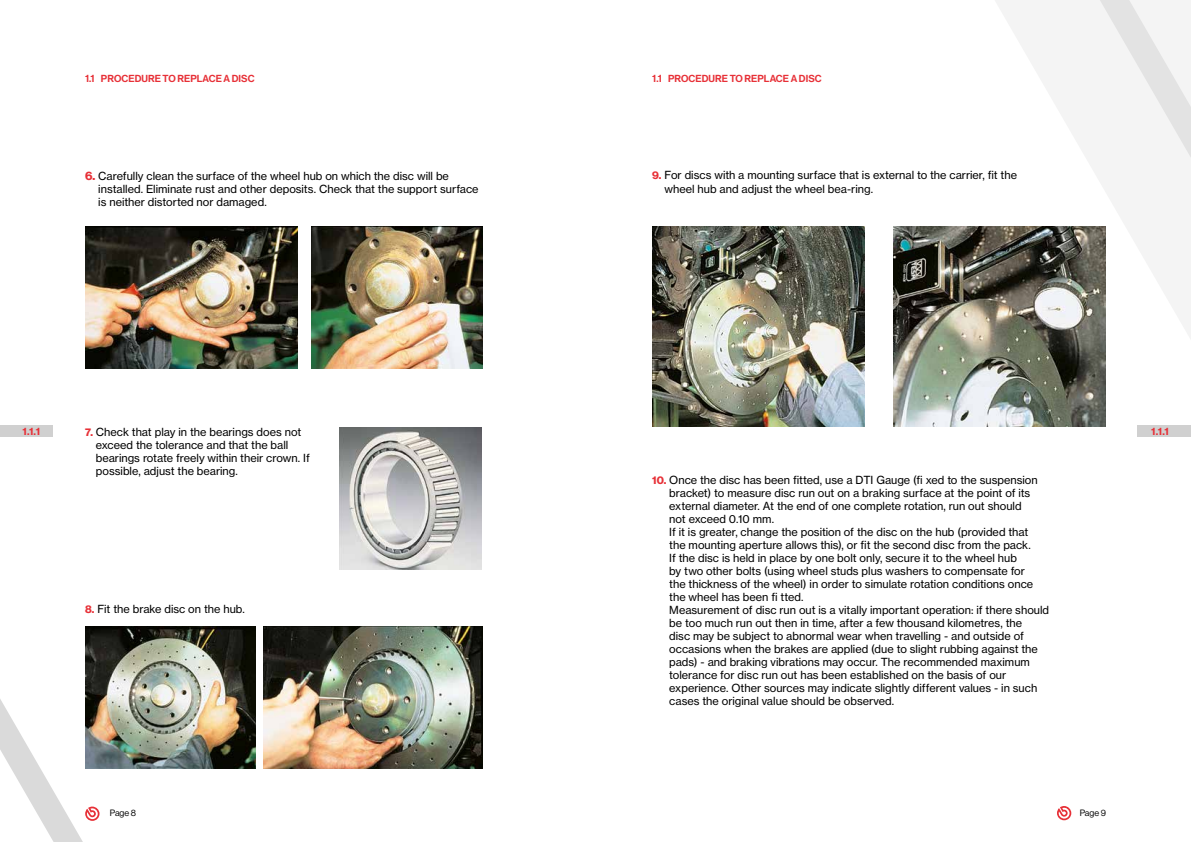
<style>
.page{position:relative;width:1191px;height:842px;background:#fff}
.page>*{position:absolute;margin:0;border:0;box-sizing:border-box;transform-origin:0 0}
.t1{font:11px/13px "BW Haas Text 55 Roman";color:#000}
.t2{font:500 10px "BW Haas Head 65";letter-spacing:.01em;color:#e73037}
.t3{font:700 10px "BW Haas Text 75";color:#e73037}
.t4{font:9px "BW Haas Head 55 Roman";color:#000}
.s1{font-family:"BW Haas Head 75";font-weight:700;font-size:12px;color:#e73037}
.s2{font-family:"BW Haas Head 75";font-weight:700;color:#e73037}
</style>
<div class="page">
<svg style="left:951px;top:0;width:98px;height:227px"></svg>
<svg style="left:1049px;top:0;width:142px;height:339px;fill:#f4f4f4"></svg>
<svg style="left:0;top:699px;width:204px;height:143px"></svg>
<svg style="left:85px;top:806px;width:14px;height:15px"></svg>
<svg style="left:1057px;top:806px;width:14px;height:14px"></svg>
<div style="left:0;top:425px;width:53px;height:12px;background:#d0d0d0"></div>
<div style="left:1137px;top:425px;width:54px;height:12px;background:#d0d0d0"></div>
<img style="left:312px;top:227px;width:170px;height:142px">
<img style="left:85px;top:227px;width:213px;height:142px">
<img style="left:340px;top:427px;width:141px;height:142px">
<img style="left:263px;top:626px;width:219px;height:142px">
<img style="left:85px;top:626px;width:170px;height:142px">
<img style="left:652px;top:227px;width:213px;height:200px">
<img style="left:893px;top:227px;width:213px;height:200px">
<p class="t2" style="left:85px;top:73px;width:171px">1.1 PROCEDURE TO REPLACE A DISC</p>
<p class="t1" style="left:98px;top:170px;width:382px;text-indent:-13px"><span class="s1">6.</span> Carefully clean the surface of the wheel hub on which the disc will be installed. Eliminate rust and other deposits. Check that the support surface is neither distorted nor damaged.</p>
<p class="t2" style="left:652px;top:73px;width:171px">1.1 PROCEDURE TO REPLACE A DISC</p>
<p class="t1" style="left:664px;top:168px;width:354px;line-height:14px;text-indent:-12px"><span class="s2">9.</span> For discs with a mounting surface that is external to the carrier, fit the wheel hub and adjust the wheel bea-ring.</p>
<p class="t1" style="left:96px;top:425px;width:215px;text-indent:-11px"><span class="s2">7.</span> Check that play in the bearings does not exceed the tolerance and that the ball bearings rotate freely within their crown. If possible, adjust the bearing.</p>
<p class="t3" style="left:22px;top:425px;width:19px">1.1.1</p>
<p class="t3" style="left:1151px;top:425px;width:19px">1.1.1</p>
<p class="t1" style="left:669px;top:473px;width:381px;text-indent:-17px"><span class="s2">10.</span> Once the disc has been fitted, use a DTI Gauge (fi xed to the suspension bracket) to measure disc run out on a braking surface at the point of its external diameter. At the end of one complete rotation, run out should<br>not exceed 0.10 mm.<br>If it is greater, change the position of the disc on the hub (provided that<br>the mounting aperture allows this), or fit the second disc from the pack.<br>If the disc is held in place by one bolt only, secure it to the wheel hub<br>by two other bolts (using wheel studs plus washers to compensate for<br>the thickness of the wheel) in order to simulate rotation conditions once the wheel has been fi tted.<br>Measurement of disc run out is a vitally important operation: if there should be too much run out then in time, after a few thousand kilometres, the<br>disc may be subject to abnormal wear when travelling - and outside of occasions when the brakes are applied (due to slight rubbing against the pads) - and braking vibrations may occur. The recommended maximum tolerance for disc run out has been established on the basis of our experience. Other sources may indicate slightly different values - in such cases the original value should be observed.</p>
<p class="t1" style="left:85px;top:602px;width:161px"><span class="s2">8.</span> Fit the brake disc on the hub.</p>
<p class="t4" style="left:110px;top:808px;width:28px">Page 8</p>
<p class="t4" style="left:1079px;top:808px;width:28px">Page 9</p>
</div>
